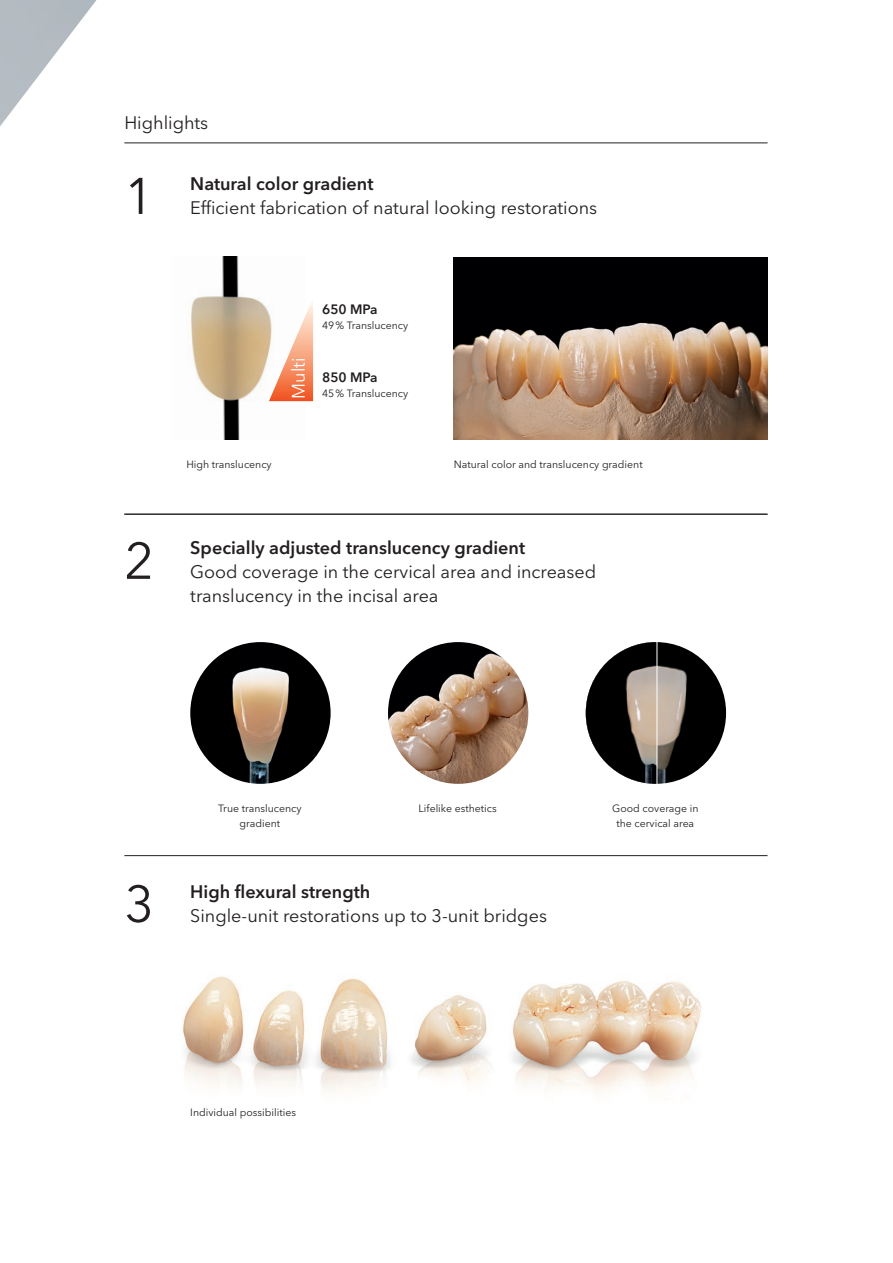
<style>
.page{position:relative;width:893px;height:1263px;background:#fff}
.page>*{position:absolute;margin:0;border:0;box-sizing:border-box;transform-origin:0 0}
.t1{font:51px "Avenir Next World";color:#231f20}
.t2{font:18px/24px "Avenir Next World";color:#231f20}
.t3{font:600 18px "Avenir Next World";color:#231f20}
.t4{font:18px "Avenir Next World";color:#fff}
.t5{font:600 13.5px "Avenir Next World";color:#231f20}
.t6{font:10.5px/15px "Avenir Next World";color:#231f20;text-align:center}
</style>
<div class="page">
<img style="left:191px;top:257px;width:113px;height:182px">
<img style="left:0;top:0;width:97px;height:126px">
<img style="left:454px;top:257px;width:313px;height:183px">
<img style="left:190px;top:642px;width:141px;height:142px">
<img style="left:388px;top:642px;width:140px;height:142px">
<img style="left:658px;top:642px;width:68px;height:142px">
<img style="left:182px;top:976px;width:519px;height:116px">
<img style="left:586px;top:642px;width:71px;height:142px">
<svg style="left:269px;top:298px;width:44px;height:103px"></svg>
<hr style="left:124px;top:855px;width:643px;height:1px;background:#231f20">
<hr style="left:124px;top:143px;width:643px;height:1px;background:#231f20">
<hr style="left:124px;top:514px;width:643px;height:1px;background:#231f20">
<h2 class="t2" style="left:124px;top:111px;width:85px">Highlights</h2>
<h1 class="t1" style="left:124px;top:155px;width:31px">1</h1>
<h1 class="t1" style="left:124px;top:520px;width:31px">2</h1>
<h2 class="t3" style="left:190px;top:173px;width:185px">Natural color gradient</h2>
<h2 class="t2" style="left:190px;top:196px;width:408px">Efficient fabrication of natural looking restorations</h2>
<h2 class="t4" style="left:284px;top:399px;width:43px;rotate:-90deg">Multi</h2>
<p class="t5" style="left:322px;top:302px;width:57px">650 MPa</p>
<p class="t6" style="left:322px;top:318px;width:88px">49% Translucency</p>
<p class="t5" style="left:322px;top:370px;width:57px">850 MPa</p>
<p class="t6" style="left:322px;top:386px;width:88px">45% Translucency</p>
<p class="t6" style="left:186px;top:457px;width:87px">High translucency</p>
<p class="t6" style="left:454px;top:457px;width:190px">Natural color and translucency gradient</p>
<h2 class="t3" style="left:190px;top:538px;width:336px">Specially adjusted translucency gradient</h2>
<h2 class="t2" style="left:190px;top:560px;width:408px">Good coverage in the cervical area and increased translucency in the incisal area</h2>
<h1 class="t1" style="left:124px;top:863px;width:31px">3</h1>
<p class="t6" style="left:218px;top:801px;width:85px">True translucency gradient</p>
<p class="t6" style="left:419px;top:801px;width:80px">Lifelike esthetics</p>
<p class="t6" style="left:612px;top:801px;width:88px">Good coverage in the cervical area</p>
<h2 class="t3" style="left:190px;top:882px;width:182px">High flexural strength</h2>
<h2 class="t2" style="left:190px;top:904px;width:358px">Single-unit restorations up to 3-unit bridges</h2>
<p class="t6" style="left:190px;top:1105px;width:107px">Individual possibilities</p>
</div>
